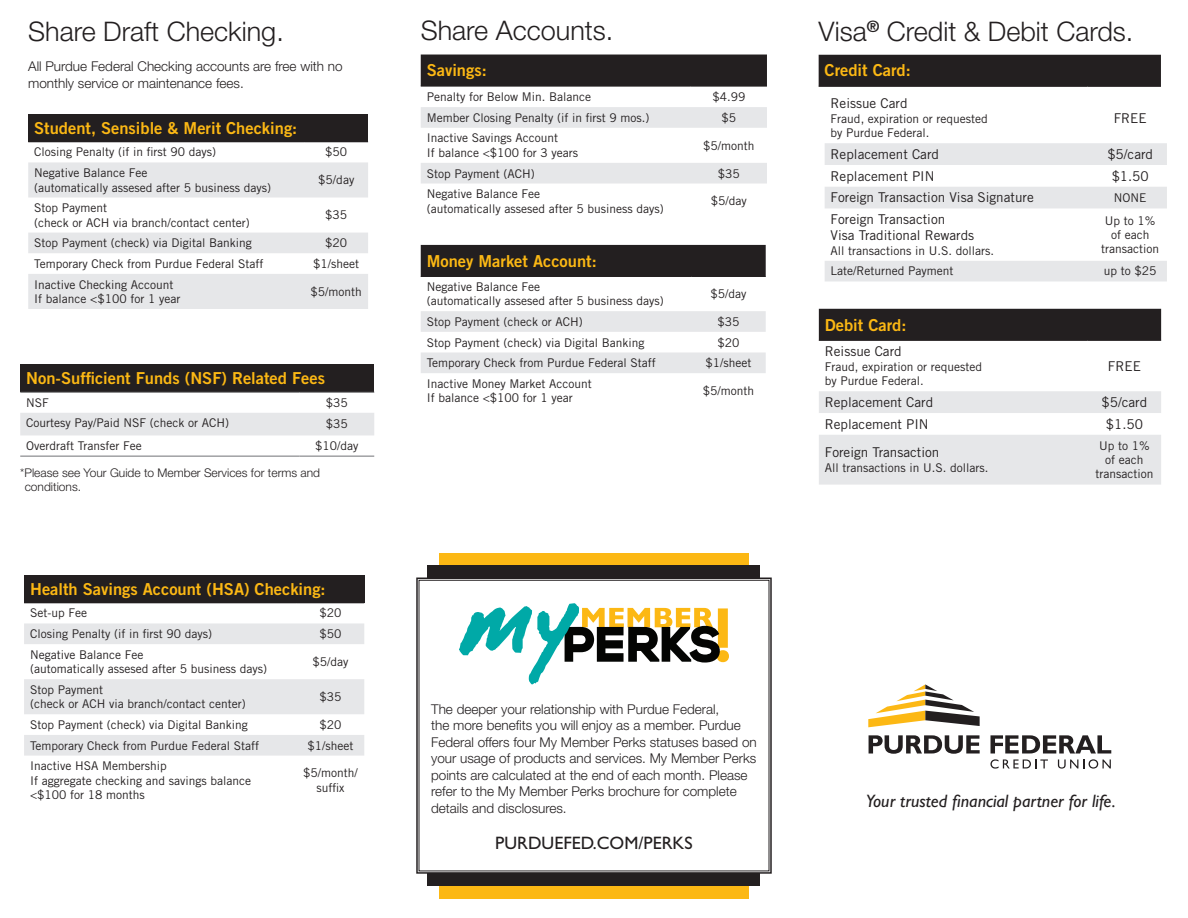
<style>
.page{position:relative;width:1188px;height:918px;background:#fff}
.page>*{position:absolute;margin:0;border:0;box-sizing:border-box;transform-origin:0 0}
.t1{font:300 27px "Helvetica Neue LT Std";color:#231f20}
.t2{font:italic 18px "Gill Sans Std";color:#231f20}
.t3{font:18px "Gill Sans Std";color:#231f20}
.t4{font:16.5px "Trade Gothic LT Std Bd 2";color:#fcb814}
.t5{font:300 13.5px/16.5px "Helvetica Neue LT Std";color:#231f20}
.t6{font:13.5px "Trade Gothic LT Std";color:#231f20}
.t7{font:12px/14.4px "Trade Gothic LT Std";color:#231f20;text-align:center}
.t8{font:300 12px/13.5px "Helvetica Neue LT Std";color:#231f20}
</style>
<div class="page">
<div style="left:439px;top:553px;width:310px;height:345px;background:#fcb814"></div>
<div style="left:428px;top:565px;width:332px;height:321px;background:#231f20"></div>
<div style="left:416px;top:577px;width:356px;height:297px;background:#fff"></div>
<div style="left:28px;top:115px;width:340px;height:27px;background:#231f20"></div>
<svg style="left:28px;top:162px;width:340px;height:147px;fill:#e6e7e9"></svg>
<div style="left:421px;top:55px;width:346px;height:31px;background:#231f20"></div>
<svg style="left:421px;top:107px;width:346px;height:77px"></svg>
<hr style="left:421px;top:86px;width:270px;height:1px;background:#231f20">
<hr style="left:691px;top:86px;width:76px;height:1px;background:#231f20">
<div style="left:819px;top:309px;width:342px;height:31px;background:#231f20"></div>
<svg style="left:819px;top:391px;width:342px;height:94px"></svg>
<hr style="left:819px;top:340px;width:269px;height:1px;background:#231f20">
<hr style="left:1088px;top:340px;width:73px;height:1px;background:#231f20">
<div style="left:819px;top:55px;width:342px;height:31px;background:#231f20"></div>
<hr style="left:819px;top:86px;width:269px;height:1px;background:#231f20">
<hr style="left:1088px;top:86px;width:73px;height:1px;background:#231f20">
<svg style="left:825px;top:143px;width:342px;height:138px"></svg>
<div style="left:24px;top:576px;width:340px;height:27px;background:#231f20"></div>
<svg style="left:24px;top:623px;width:340px;height:133px;fill:#e6e7e9"></svg>
<svg style="left:868px;top:684px;width:112px;height:43px"></svg>
<svg style="left:869px;top:735px;width:111px;height:19px"></svg>
<svg style="left:990px;top:735px;width:121px;height:34px"></svg>
<svg style="left:459px;top:603px;width:270px;height:81px;background:#b1c3b2"></svg>
<div style="left:20px;top:365px;width:354px;height:27px;background:#231f20"></div>
<div style="left:20px;top:413px;width:354px;height:22px;background:#e6e7e9"></div>
<hr style="left:20px;top:456px;width:279px;height:1px;background:#717275">
<hr style="left:299px;top:456px;width:75px;height:1px;background:#717275">
<hr style="left:20px;top:392px;width:279px;height:1px;background:#4b4c4d">
<hr style="left:299px;top:392px;width:75px;height:1px;background:#4b4c4d">
<div style="left:421px;top:245px;width:345px;height:31px;background:#231f20"></div>
<svg style="left:421px;top:311px;width:345px;height:62px"></svg>
<hr style="left:421px;top:276px;width:270px;height:1px;background:#231f20">
<hr style="left:691px;top:276px;width:75px;height:1px;background:#231f20">
<p class="t1" style="left:28px;top:15px;width:257px">Share Draft Checking.</p>
<p class="t5" style="left:28px;top:58px;width:316px">All Purdue Federal Checking accounts are free with no monthly service or maintenance fees.</p>
<p class="t4" style="left:34px;top:118px;width:265px">Student, Sensible &amp; Merit Checking:</p>
<p class="t7" style="left:34px;top:145px;width:183px">Closing Penalty (if in first 90 days)</p>
<p class="t7" style="left:325px;top:145px;width:23px">$50</p>
<p class="t7" style="left:34px;top:165px;width:115px">Negative Balance Fee</p>
<p class="t7" style="left:34px;top:180px;width:238px">(automatically assesed after 5 business days)</p>
<p class="t7" style="left:318px;top:173px;width:37px">$5/day</p>
<p class="t7" style="left:34px;top:201px;width:74px">Stop Payment</p>
<p class="t7" style="left:34px;top:215px;width:217px">(check or ACH via branch/contact center)</p>
<p class="t7" style="left:325px;top:208px;width:23px">$35</p>
<p class="t7" style="left:34px;top:236px;width:219px">Stop Payment (check) via Digital Banking</p>
<p class="t7" style="left:325px;top:236px;width:23px">$20</p>
<p class="t7" style="left:34px;top:256px;width:231px">Temporary Check from Purdue Federal Staff</p>
<p class="t7" style="left:313px;top:256px;width:47px">$1/sheet</p>
<p class="t7" style="left:34px;top:277px;width:141px">Inactive Checking Account</p>
<p class="t7" style="left:34px;top:291px;width:148px">If balance &lt;$100 for 1 year</p>
<p class="t7" style="left:311px;top:284px;width:53px">$5/month</p>
<p class="t4" style="left:26px;top:368px;width:300px">Non-Sufficient Funds (NSF) Related Fees</p>
<p class="t7" style="left:26px;top:395px;width:24px">NSF</p>
<p class="t7" style="left:326px;top:395px;width:23px">$35</p>
<p class="t7" style="left:26px;top:416px;width:204px">Courtesy Pay/Paid NSF (check or ACH)</p>
<p class="t7" style="left:326px;top:417px;width:23px">$35</p>
<p class="t7" style="left:26px;top:439px;width:117px">Overdraft Transfer Fee</p>
<p class="t7" style="left:315px;top:439px;width:45px">$10/day</p>
<p class="t8" style="left:25px;top:466px;width:297px;text-indent:-4px">*Please see Your Guide to Member Services for terms and conditions.</p>
<p class="t4" style="left:30px;top:579px;width:297px">Health Savings Account (HSA) Checking:</p>
<p class="t7" style="left:30px;top:606px;width:58px">Set-up Fee</p>
<p class="t7" style="left:319px;top:606px;width:23px">$20</p>
<p class="t7" style="left:30px;top:627px;width:183px">Closing Penalty (if in first 90 days)</p>
<p class="t7" style="left:319px;top:627px;width:23px">$50</p>
<p class="t7" style="left:30px;top:647px;width:115px">Negative Balance Fee</p>
<p class="t7" style="left:30px;top:662px;width:238px">(automatically assesed after 5 business days)</p>
<p class="t7" style="left:312px;top:654px;width:37px">$5/day</p>
<p class="t7" style="left:30px;top:682px;width:74px">Stop Payment</p>
<p class="t7" style="left:30px;top:697px;width:217px">(check or ACH via branch/contact center)</p>
<p class="t7" style="left:319px;top:689px;width:23px">$35</p>
<p class="t7" style="left:30px;top:717px;width:219px">Stop Payment (check) via Digital Banking</p>
<p class="t7" style="left:319px;top:717px;width:23px">$20</p>
<p class="t7" style="left:30px;top:738px;width:231px">Temporary Check from Purdue Federal Staff</p>
<p class="t7" style="left:307px;top:738px;width:47px">$1/sheet</p>
<p class="t7" style="left:30px;top:759px;width:138px">Inactive HSA Membership</p>
<p class="t7" style="left:30px;top:773px;width:222px;text-align:left">If aggregate checking and savings balance &lt;$100 for 18 months</p>
<p class="t7" style="left:303px;top:766px;width:56px">$5/month/ suffix</p>
<p class="t1" style="left:421px;top:13px;width:194px">Share Accounts.</p>
<p class="t4" style="left:427px;top:60px;width:62px">Savings:</p>
<p class="t7" style="left:427px;top:90px;width:166px">Penalty for Below Min. Balance</p>
<p class="t7" style="left:712px;top:90px;width:34px">$4.99</p>
<p class="t7" style="left:427px;top:110px;width:224px">Member Closing Penalty (if in first 9 mos.)</p>
<p class="t7" style="left:722px;top:110px;width:16px">$5</p>
<p class="t7" style="left:427px;top:131px;width:133px">Inactive Savings Account</p>
<p class="t7" style="left:427px;top:145px;width:153px">If balance &lt;$100 for 3 years</p>
<p class="t7" style="left:703px;top:138px;width:53px">$5/month</p>
<p class="t7" style="left:427px;top:166px;width:109px">Stop Payment (ACH)</p>
<p class="t7" style="left:718px;top:166px;width:23px">$35</p>
<p class="t7" style="left:427px;top:187px;width:115px">Negative Balance Fee</p>
<p class="t7" style="left:427px;top:201px;width:238px">(automatically assesed after 5 business days)</p>
<p class="t7" style="left:711px;top:194px;width:37px">$5/day</p>
<p class="t4" style="left:427px;top:251px;width:171px">Money Market Account:</p>
<p class="t7" style="left:427px;top:279px;width:115px">Negative Balance Fee</p>
<p class="t7" style="left:427px;top:294px;width:238px">(automatically assesed after 5 business days)</p>
<p class="t7" style="left:710px;top:286px;width:37px">$5/day</p>
<p class="t7" style="left:427px;top:314px;width:157px">Stop Payment (check or ACH)</p>
<p class="t7" style="left:717px;top:314px;width:23px">$35</p>
<p class="t7" style="left:427px;top:335px;width:219px">Stop Payment (check) via Digital Banking</p>
<p class="t7" style="left:717px;top:335px;width:23px">$20</p>
<p class="t7" style="left:427px;top:356px;width:231px">Temporary Check from Purdue Federal Staff</p>
<p class="t7" style="left:705px;top:356px;width:47px">$1/sheet</p>
<p class="t7" style="left:427px;top:376px;width:166px">Inactive Money Market Account</p>
<p class="t7" style="left:427px;top:391px;width:148px">If balance &lt;$100 for 1 year</p>
<p class="t7" style="left:703px;top:383px;width:53px">$5/month</p>
<p class="t5" style="left:431px;top:701px;width:327px">The deeper your relationship with Purdue Federal,<br>the more benefits you will enjoy as a member. Purdue Federal offers four My Member Perks statuses based on your usage of products and services. My Member Perks points are calculated at the end of each month. Please refer to the My Member Perks brochure for complete details and disclosures.</p>
<p class="t3" style="left:495px;top:833px;width:199px">PURDUEFED.COM/PERKS</p>
<p class="t1" style="left:819px;top:15px;width:316px">Visa<sup>®</sup> Credit &amp; Debit Cards.</p>
<p class="t4" style="left:825px;top:60px;width:88px">Credit Card:</p>
<p class="t6" style="left:831px;top:95px;width:78px">Reissue Card</p>
<p class="t7" style="left:831px;top:111px;width:159px">Fraud, expiration or requested</p>
<p class="t7" style="left:831px;top:126px;width:100px">by Purdue Federal.</p>
<p class="t6" style="left:1114px;top:110px;width:35px">FREE</p>
<p class="t6" style="left:831px;top:146px;width:110px">Replacement Card</p>
<p class="t6" style="left:1107px;top:146px;width:47px">$5/card</p>
<p class="t6" style="left:831px;top:168px;width:105px">Replacement PIN</p>
<p class="t6" style="left:1112px;top:168px;width:39px">$1.50</p>
<p class="t6" style="left:831px;top:190px;width:205px">Foreign Transaction Visa Signature</p>
<p class="t7" style="left:1114px;top:190px;width:34px">NONE</p>
<p class="t6" style="left:831px;top:211px;width:116px">Foreign Transaction</p>
<p class="t6" style="left:831px;top:227px;width:145px">Visa Traditional Rewards</p>
<p class="t7" style="left:831px;top:243px;width:165px">All transactions in U.S. dollars.</p>
<p class="t7" style="left:1101px;top:213px;width:59px">Up to 1% of each transaction</p>
<p class="t7" style="left:831px;top:264px;width:124px">Late/Returned Payment</p>
<p class="t7" style="left:1104px;top:264px;width:54px">up to $25</p>
<p class="t4" style="left:825px;top:314px;width:83px">Debit Card:</p>
<p class="t6" style="left:825px;top:344px;width:78px">Reissue Card</p>
<p class="t7" style="left:825px;top:359px;width:159px">Fraud, expiration or requested</p>
<p class="t7" style="left:825px;top:374px;width:100px">by Purdue Federal.</p>
<p class="t6" style="left:1108px;top:358px;width:35px">FREE</p>
<p class="t6" style="left:825px;top:394px;width:110px">Replacement Card</p>
<p class="t6" style="left:1102px;top:394px;width:47px">$5/card</p>
<p class="t6" style="left:825px;top:416px;width:105px">Replacement PIN</p>
<p class="t6" style="left:1106px;top:416px;width:39px">$1.50</p>
<p class="t6" style="left:825px;top:444px;width:116px">Foreign Transaction</p>
<p class="t7" style="left:825px;top:460px;width:165px">All transactions in U.S. dollars.</p>
<p class="t7" style="left:1095px;top:438px;width:59px">Up to 1% of each transaction</p>
<p class="t2" style="left:866px;top:791px;width:251px">Your trusted financial partner for life.</p>
</div>
